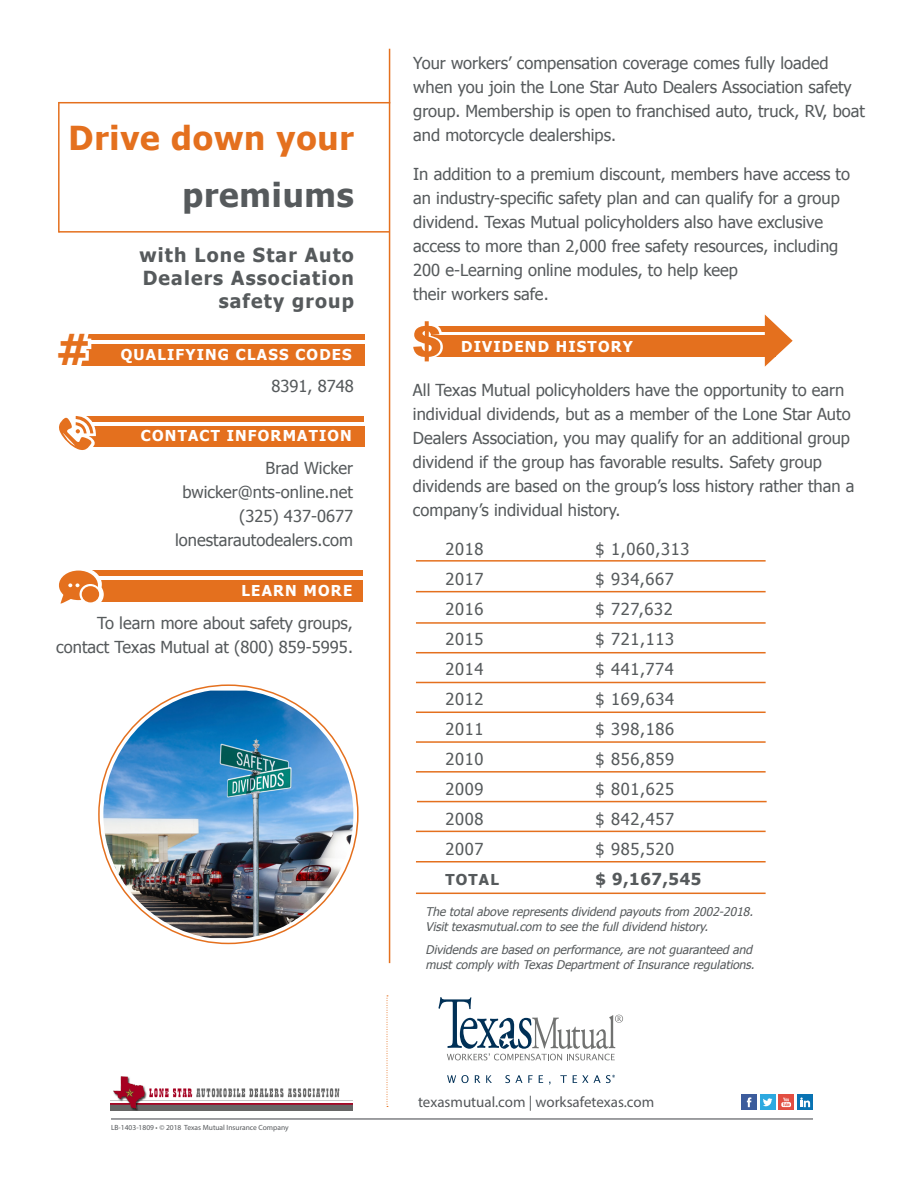
<style>
.page{position:relative;width:918px;height:1188px;background:#fff}
.page>*{position:absolute;margin:0;border:0;box-sizing:border-box;transform-origin:0 0}
.t1{font:700 42.45px "Tahoma";color:#e4701e}
.t2{font:700 33px "Tahoma";letter-spacing:.025em;color:#e4701e}
.t3{font:700 33px "Tahoma";letter-spacing:.025em;color:#565a5c}
.t4{font:700 19.35px "Tahoma";letter-spacing:.06em;color:#565a5c}
.t5{font:16.5px/24px "Tahoma";color:#565a5c}
.t6{font:700 16.5px "Tahoma";letter-spacing:.04em;color:#565a5c}
.t7{font:700 15px "Tahoma";letter-spacing:.08em;color:#fff}
.body{font:15px "Myriad Pro";color:#54575a}
.t8{font:700 15px "Tahoma";letter-spacing:.08em;color:#565a5c}
.t9{font:italic 12px/14.4px "Tahoma";color:#565a5c}
.body-2{font:7.5px "Myriad Pro";color:#54575a}
</style>
<div class="page">
<hr style="left:389px;top:49px;width:1px;height:914px;background:#e4701e">
<hr style="left:416px;top:591px;width:350px;height:1px;background:#e4701e">
<hr style="left:416px;top:622px;width:350px;height:2px;background:#e4701e">
<hr style="left:416px;top:652px;width:350px;height:1px;background:#e4701e">
<hr style="left:416px;top:682px;width:350px;height:1px;background:#e4701e">
<hr style="left:416px;top:712px;width:350px;height:1px;background:#e4701e">
<hr style="left:416px;top:741px;width:350px;height:2px;background:#e4701e">
<hr style="left:416px;top:771px;width:350px;height:2px;background:#e4701e">
<hr style="left:417px;top:801px;width:350px;height:1px;background:#e4701e">
<hr style="left:416px;top:831px;width:350px;height:1px;background:#e4701e">
<div style="left:430px;top:326px;width:345px;height:5px;background:#e4701e"></div>
<div style="left:427px;top:336px;width:348px;height:21px;background:#e4701e"></div>
<svg style="left:413px;top:321px;width:31px;height:41px"></svg>
<svg style="left:765px;top:315px;width:28px;height:52px"></svg>
<svg style="left:438px;top:997px;width:185px;height:63px"></svg>
<svg style="left:447px;top:1075px;width:22px;height:8px"></svg>
<svg style="left:475px;top:1075px;width:5px;height:8px"></svg>
<svg style="left:486px;top:1075px;width:6px;height:8px"></svg>
<svg style="left:505px;top:1075px;width:17px;height:8px"></svg>
<svg style="left:528px;top:1075px;width:5px;height:8px"></svg>
<svg style="left:539px;top:1075px;width:4px;height:8px"></svg>
<svg style="left:560px;top:1075px;width:7px;height:8px"></svg>
<svg style="left:573px;top:1075px;width:15px;height:8px"></svg>
<svg style="left:594px;top:1075px;width:21px;height:8px"></svg>
<svg style="left:387px;top:996px;width:1px;height:111px"></svg>
<hr style="left:111px;top:1118px;width:702px;height:2px;background:#7e8083">
<div style="left:81px;top:344px;width:283px;height:21px;background:#e4701e"></div>
<div style="left:82px;top:334px;width:282px;height:5px;background:#e4701e"></div>
<svg style="left:81px;top:334px;width:10px;height:32px"></svg>
<div style="left:84px;top:581px;width:279px;height:21px;background:#e4701e"></div>
<div style="left:70px;top:570px;width:293px;height:5px;background:#e4701e"></div>
<div style="left:79px;top:582px;width:25px;height:25px;border:2px solid #fff;border-radius:50%"></div>
<svg style="left:58px;top:570px;width:45px;height:36px"></svg>
<svg style="left:80px;top:584px;width:21px;height:21px"></svg>
<div style="left:82px;top:586px;width:17px;height:16px;background:#e4701e;border-radius:50%"></div>
<div style="left:82px;top:426px;width:282px;height:20px;background:#e4701e"></div>
<div style="left:84px;top:416px;width:280px;height:6px;background:#e4701e"></div>
<svg style="left:59px;top:416px;width:41px;height:34px"></svg>
<hr style="left:59px;top:102px;width:331px;height:1px;background:#e4701e">
<hr style="left:58px;top:102px;width:2px;height:131px;background:#e4701e">
<hr style="left:59px;top:231px;width:331px;height:2px;background:#e4701e">
<img style="left:103px;top:691px;width:250px;height:247px">
<hr style="left:416px;top:861px;width:350px;height:1px;background:#e4701e">
<hr style="left:416px;top:893px;width:350px;height:1px;background:#e4701e">
<img style="left:111px;top:1076px;width:242px;height:34px">
<div style="left:741px;top:1095px;width:16px;height:15px;background:#3c5c9c"></div>
<svg style="left:747px;top:1097px;width:4px;height:10px"></svg>
<div style="left:760px;top:1095px;width:15px;height:15px;background:#2da9e0"></div>
<svg style="left:763px;top:1098px;width:9px;height:8px"></svg>
<div style="left:778px;top:1095px;width:16px;height:15px;background:#e24e42"></div>
<svg style="left:781px;top:1098px;width:10px;height:9px"></svg>
<div style="left:797px;top:1095px;width:16px;height:15px;background:#0973b3"></div>
<svg style="left:800px;top:1097px;width:10px;height:10px"></svg>
<hr style="left:416px;top:560px;width:350px;height:2px;background:#e4701e">
<p class="t2" style="left:69px;top:115px;width:287px">Drive down your</p>
<p class="t3" style="left:182px;top:172px;width:173px">premiums</p>
<p class="t4" style="left:140px;top:241px;width:216px">with Lone Star Auto</p>
<p class="t4" style="left:143px;top:264px;width:213px">Dealers Association</p>
<p class="t4" style="left:219px;top:287px;width:137px">safety group</p>
<p class="t1" style="left:56px;top:320px;width:36px">#</p>
<p class="t7" style="left:121px;top:344px;width:232px">QUALIFYING CLASS CODES</p>
<p class="t5" style="left:272px;top:373px;width:84px">8391, 8748</p>
<p class="t7" style="left:141px;top:425px;width:212px">CONTACT INFORMATION</p>
<p class="t5" style="left:266px;top:455px;width:89px">Brad Wicker</p>
<p class="t5" style="left:182px;top:479px;width:172px">bwicker@nts-online.net</p>
<p class="t5" style="left:239px;top:503px;width:115px">(325) 437-0677</p>
<p class="t5" style="left:175px;top:527px;width:179px">lonestarautodealers.com</p>
<p class="t7" style="left:241px;top:580px;width:112px">LEARN MORE</p>
<p class="t5" style="left:97px;top:610px;width:257px">To learn more about safety groups,</p>
<p class="t5" style="left:56px;top:634px;width:298px">contact Texas Mutual at (800) 859-5995.</p>
<p class="body-2" style="left:111px;top:1123px;width:179px">LB-1403-1809 • © 2018 Texas Mutual Insurance Company</p>
<p class="t5" style="left:413px;top:50px;width:453px">Your workers’ compensation coverage comes fully loaded when you join the Lone Star Auto Dealers Association safety group. Membership is open to franchised auto, truck, RV, boat and motorcycle dealerships.</p>
<p class="t5" style="left:413px;top:161px;width:438px">In addition to a premium discount, members have access to an industry-specific safety plan and can qualify for a group dividend. Texas Mutual policyholders also have exclusive access to more than 2,000 free safety resources, including 200 e-Learning online modules, to help keep<br>their workers safe.</p>
<p class="t7" style="left:461px;top:336px;width:173px">DIVIDEND HISTORY</p>
<p class="t5" style="left:413px;top:377px;width:443px">All Texas Mutual policyholders have the opportunity to earn individual dividends, but as a member of the Lone Star Auto Dealers Association, you may qualify for an additional group dividend if the group has favorable results. Safety group dividends are based on the group’s loss history rather than a company’s individual history.</p>
<p class="t5" style="left:445px;top:536px;width:40px">2018</p>
<p class="t5" style="left:445px;top:566px;width:40px">2017</p>
<p class="t5" style="left:445px;top:596px;width:40px">2016</p>
<p class="t5" style="left:445px;top:626px;width:40px">2015</p>
<p class="t5" style="left:445px;top:656px;width:40px">2014</p>
<p class="t5" style="left:445px;top:686px;width:40px">2012</p>
<p class="t5" style="left:445px;top:716px;width:40px">2011</p>
<p class="t5" style="left:445px;top:746px;width:40px">2010</p>
<p class="t5" style="left:445px;top:776px;width:40px">2009</p>
<p class="t5" style="left:445px;top:806px;width:40px">2008</p>
<p class="t5" style="left:445px;top:836px;width:40px">2007</p>
<p class="t8" style="left:445px;top:869px;width:55px">TOTAL</p>
<p class="t5" style="left:596px;top:536px;width:95px">$ 1,060,313</p>
<p class="t5" style="left:596px;top:566px;width:80px">$ 934,667</p>
<p class="t5" style="left:596px;top:596px;width:79px">$ 727,632</p>
<p class="t5" style="left:596px;top:626px;width:80px">$ 721,113</p>
<p class="t5" style="left:596px;top:656px;width:80px">$ 441,774</p>
<p class="t5" style="left:596px;top:686px;width:80px">$ 169,634</p>
<p class="t5" style="left:596px;top:716px;width:80px">$ 398,186</p>
<p class="t5" style="left:596px;top:746px;width:80px">$ 856,859</p>
<p class="t5" style="left:596px;top:776px;width:80px">$ 801,625</p>
<p class="t5" style="left:596px;top:806px;width:80px">$ 842,457</p>
<p class="t5" style="left:596px;top:836px;width:80px">$ 985,520</p>
<p class="t6" style="left:596px;top:867px;width:107px">$ 9,167,545</p>
<p class="t9" style="left:426px;top:904px;width:332px">The totalabove representsdividend payoutsfrom 2002-2018.<br>Visittexasmutual.com to see the fulldividend history.</p>
<p class="t9" style="left:426px;top:942px;width:334px">Dividendsare based on performance,are notguaranteed and mustcomply with TexasDepartmentofInsurance regulations.</p>
<p class="body" style="left:418px;top:1093px;width:238px">texasmutual.com | worksafetexas.com</p>
</div>
